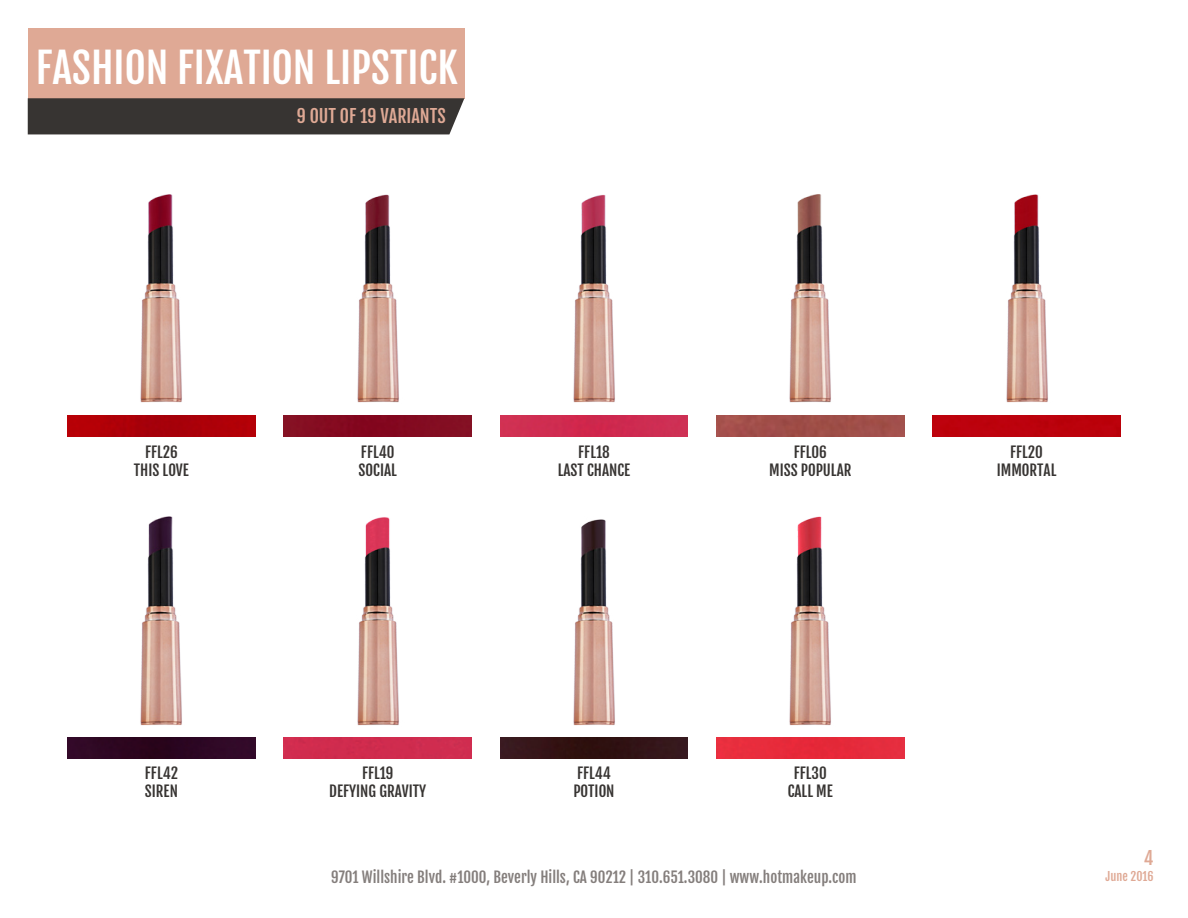
<style>
.page{position:relative;width:1188px;height:918px;background:#fff}
.page>*{position:absolute;margin:0;border:0;box-sizing:border-box;transform-origin:0 0}
.t1{font:41.25px "Fjalla One";color:#fff}
.t2{font:18px "Fjalla One";color:#dfa995}
.t3{font:15px/18px "Fjalla One";color:#373432;text-align:center}
.t4{font:15px "Fjalla One";color:#847e7c}
.t5{font:12px "Fjalla One";color:#dfa995}
</style>
<div class="page">
<img style="left:68px;top:416px;width:187px;height:21px">
<img style="left:68px;top:737px;width:187px;height:21px">
<div style="left:284px;top:737px;width:188px;height:21px;background:#d02c4f"></div>
<img style="left:500px;top:737px;width:188px;height:21px">
<div style="left:716px;top:737px;width:188px;height:21px;background:#e62c3c"></div>
<div style="left:284px;top:416px;width:188px;height:21px;background:#840b21"></div>
<div style="left:500px;top:416px;width:188px;height:21px;background:#cf2d51"></div>
<div style="left:716px;top:416px;width:188px;height:21px;background:#a04e49"></div>
<div style="left:933px;top:416px;width:187px;height:21px;background:#bc020c"></div>
<div style="left:28px;top:28px;width:436px;height:70px;background:#dfa995"></div>
<div style="left:28px;top:98px;width:436px;height:36px;background:#373432"></div>
<img style="left:140px;top:194px;width:42px;height:209px">
<img style="left:140px;top:516px;width:42px;height:210px">
<img style="left:357px;top:194px;width:42px;height:209px">
<img style="left:357px;top:517px;width:42px;height:209px">
<img style="left:573px;top:194px;width:42px;height:209px">
<img style="left:573px;top:519px;width:42px;height:207px">
<img style="left:789px;top:194px;width:42px;height:209px">
<img style="left:789px;top:516px;width:42px;height:210px">
<img style="left:1006px;top:194px;width:42px;height:209px">
<h1 class="t1" style="left:36px;top:42px;width:424px">FASHION FIXATION LIPSTICK</h1>
<p class="t2" style="left:297px;top:105px;width:151px">9 OUT OF 19 VARIANTS</p>
<p class="t3" style="left:134px;top:443px;width:57px">FFL26<br>THIS LOVE</p>
<p class="t3" style="left:359px;top:443px;width:40px;text-align:left">FFL40<br>SOCIAL</p>
<p class="t3" style="left:558px;top:443px;width:74px">FFL18<br>LAST CHANCE</p>
<p class="t3" style="left:769px;top:443px;width:84px">FFL06<br>MISS POPULAR</p>
<p class="t3" style="left:997px;top:443px;width:61px">FFL20<br>IMMORTAL</p>
<p class="t3" style="left:145px;top:764px;width:35px;text-align:left">FFL42<br>SIREN</p>
<p class="t3" style="left:329px;top:764px;width:98px">FFL19<br>DEFYING GRAVITY</p>
<p class="t3" style="left:573px;top:764px;width:43px;text-align:left">FFL44<br>POTION</p>
<p class="t3" style="left:788px;top:764px;width:47px">FFL30<br>CALL ME</p>
<p class="t2" style="left:1144px;top:847px;width:11px">4</p>
<p class="t4" style="left:331px;top:867px;width:527px">9701 Willshire Blvd. #1000, Beverly Hills, CA 90212 | 310.651.3080 | www.hotmakeup.com</p>
<p class="t5" style="left:1106px;top:868px;width:49px">June 2016</p>
</div>
